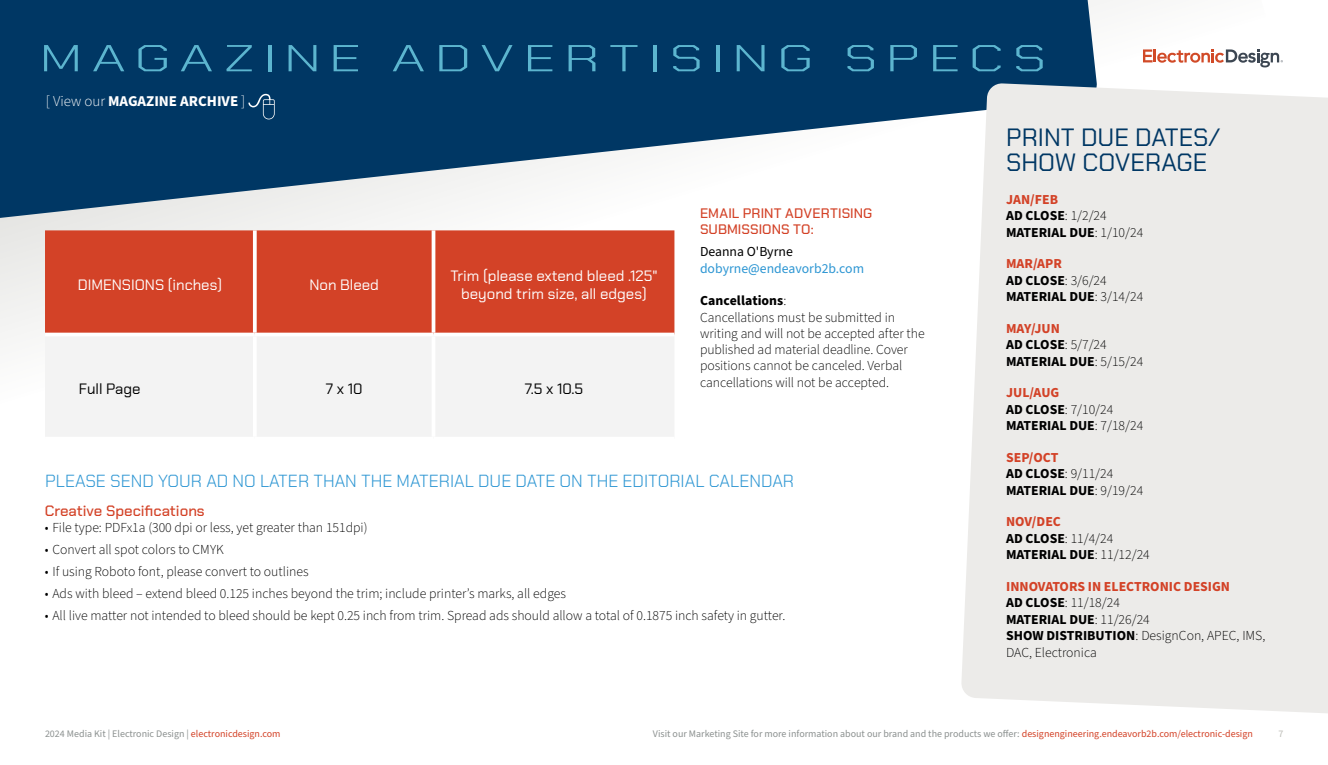
<style>
.page{position:relative;width:1328px;height:765px;background:#fff}
.page>*{position:absolute;margin:0;border:0;box-sizing:border-box;transform-origin:0 0}
.t1{font:300 37.5px "Chakra Petch";letter-spacing:.145em;color:#5cb5cf;scale:1.5 1}
.t2{font:25px/25px "Chakra Petch";color:#003764}
.t3{font:300 17.5px "Chakra Petch";color:#2d96d3}
.t4{font:15px/18px "Chakra Petch";color:#fff;text-align:center}
.t5{font:700 15px "Source Sans Pro";color:#fff}
.t6{font:500 15px "Chakra Petch";color:#d34227}
.t7{font:15px "Chakra Petch";color:#000}
.t8{font:300 13.75px/16.2px "Source Sans Pro";color:#000}
.t9{font:700 13.75px/16.5px "Source Sans Pro";color:#000}
.t10{font:500 13.75px/16.5px "Chakra Petch";letter-spacing:.005em;color:#d34227}
.t11{font:13.75px "Source Sans Pro";color:#2d96d3}
.t12{font:13.75px "Source Sans Pro";color:#000}
.t13{font:10px "Source Sans Pro";color:#8c9190}
.t14{font:10px "Source Sans Pro";color:#bcbcb6}
.s1{font-weight:300}
.s2{font-weight:700}
.s3{color:#d34227}
.s4{font-weight:700;color:#d34227}
</style>
<div class="page">
<svg style="left:0;top:0;width:1266px;height:341px"></svg>
<svg style="left:0;top:0;width:1097px;height:239px;fill:#003764"></svg>
<svg style="left:248px;top:94px;width:27px;height:25px"></svg>
<div style="left:45px;top:230px;width:629px;height:103px;background:#d34227"></div>
<div style="left:45px;top:336px;width:629px;height:100px;background:#f3f3f3"></div>
<svg style="left:253px;top:230px;width:4px;height:103px"></svg>
<svg style="left:431px;top:230px;width:4px;height:103px"></svg>
<hr style="left:45px;top:333px;width:210px;height:3px;background:#fff">
<hr style="left:255px;top:333px;width:178px;height:3px;background:#fff">
<hr style="left:253px;top:336px;width:4px;height:101px;background:#fff">
<hr style="left:433px;top:333px;width:241px;height:3px;background:#fff">
<hr style="left:431px;top:336px;width:4px;height:101px;background:#fff">
<div style="left:961px;top:83px;width:367px;height:630px;background:#ecebe9"></div>
<svg style="left:1143px;top:49px;width:139px;height:18px"></svg>
<h1 class="t1" style="left:39px;top:34px;width:673px">MAGAZINE ADVERTISING SPECS</h1>
<p class="t5" style="left:46px;top:91px;width:201px"><span class="s1">[ View our</span> MAGAZINE ARCHIVE <span class="s1">]</span></p>
<p class="t4" style="left:78px;top:276px;width:146px">DIMENSIONS (inches)</p>
<p class="t4" style="left:309px;top:276px;width:71px">Non Bleed</p>
<p class="t4" style="left:450px;top:267px;width:209px">Trim (please extend bleed .125" beyond trim size, all edges)</p>
<p class="t7" style="left:79px;top:379px;width:63px">Full Page</p>
<p class="t7" style="left:326px;top:379px;width:38px">7 x 10</p>
<p class="t7" style="left:525px;top:379px;width:60px">7.5 x 10.5</p>
<p class="t10" style="left:700px;top:205px;width:174px">EMAIL PRINT ADVERTISING<br>SUBMISSIONS TO:</p>
<p class="t12" style="left:700px;top:243px;width:94px">Deanna O'Byrne</p>
<p class="t11" style="left:700px;top:259px;width:166px">dobyrne@endeavorb2b.com</p>
<p class="t8" style="left:700px;top:293px;width:226px"><span class="s2">Cancellations</span>:<br>Cancellations must be submitted in writing and will not be accepted after the published ad material deadline. Cover positions cannot be canceled. Verbal cancellations will not be accepted.</p>
<p class="t3" style="left:45px;top:470px;width:750px">PLEASE SEND YOUR AD NO LATER THAN THE MATERIAL DUE DATE ON THE EDITORIAL CALENDAR</p>
<p class="t6" style="left:45px;top:501px;width:161px">Creative Specifications</p>
<p class="t8" style="left:45px;top:520px;width:324px">• File type: PDFx1a (300 dpi or less, yet greater than 151dpi)</p>
<p class="t8" style="left:45px;top:542px;width:180px">• Convert all spot colors to CMYK</p>
<p class="t8" style="left:45px;top:564px;width:265px">• If using Roboto font, please convert to outlines</p>
<p class="t8" style="left:45px;top:585px;width:522px">• Ads with bleed – extend bleed 0.125 inches beyond the trim; include printer’s marks, all edges</p>
<p class="t8" style="left:45px;top:607px;width:742px">• All live matter not intended to bleed should be kept 0.25 inch from trim. Spread ads should allow a total of 0.1875 inch safety in gutter.</p>
<h2 class="t2" style="left:1006px;top:125px;width:216px">PRINT DUE DATES/<br>SHOW COVERAGE</h2>
<p class="t9" style="left:1006px;top:192px;width:139px"><span class="s3">JAN/FEB<br></span>AD CLOSE<span class="s1">: 1/2/24<br></span>MATERIAL DUE<span class="s1">: 1/10/24</span></p>
<p class="t9" style="left:1006px;top:256px;width:139px"><span class="s3">MAR/APR<br></span>AD CLOSE<span class="s1">: 3/6/24<br></span>MATERIAL DUE<span class="s1">: 3/14/24</span></p>
<p class="t9" style="left:1006px;top:321px;width:139px"><span class="s3">MAY/JUN<br></span>AD CLOSE<span class="s1">: 5/7/24<br></span>MATERIAL DUE<span class="s1">: 5/15/24</span></p>
<p class="t9" style="left:1006px;top:385px;width:139px"><span class="s3">JUL/AUG<br></span>AD CLOSE<span class="s1">: 7/10/24<br></span>MATERIAL DUE<span class="s1">: 7/18/24</span></p>
<p class="t9" style="left:1006px;top:450px;width:139px"><span class="s3">SEP/OCT<br></span>AD CLOSE<span class="s1">: 9/11/24<br></span>MATERIAL DUE<span class="s1">: 9/19/24</span></p>
<p class="t9" style="left:1006px;top:514px;width:145px"><span class="s3">NOV/DEC<br></span>AD CLOSE<span class="s1">: 11/4/24<br></span>MATERIAL DUE<span class="s1">: 11/12/24</span></p>
<p class="t8" style="left:1006px;top:579px;width:261px"><span class="s4">INNOVATORS IN ELECTRONIC DESIGN<br></span><span class="s2">AD CLOSE</span>: 11/18/24<br><span class="s2">MATERIAL DUE</span>: 11/26/24<br><span class="s2">SHOW DISTRIBUTION</span>: DesignCon, APEC, IMS,<br>DAC, Electronica</p>
<p class="t13" style="left:45px;top:727px;width:237px">2024 Media Kit | Electronic Design | <span class="s3">electronicdesign.com</span></p>
<p class="t13" style="left:653px;top:727px;width:601px">Visit our Marketing Site for more information about our brand and the products we offer: <span class="s3">designengineering.endeavorb2b.com/electronic-design</span></p>
<p class="t14" style="left:1278px;top:727px;width:6px">7</p>
</div>
